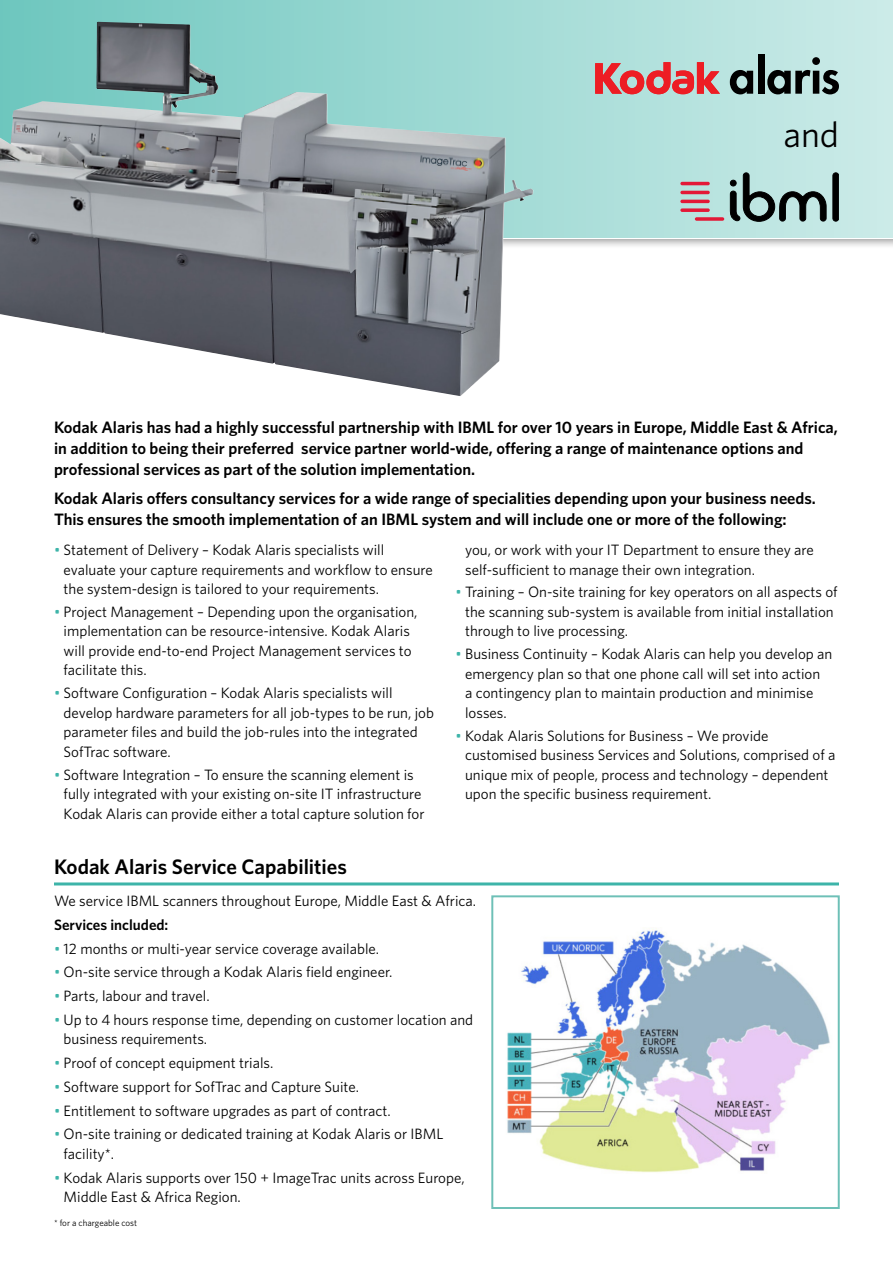
<style>
.page{position:relative;width:893px;height:1263px;background:#fff}
.page>*{position:absolute;margin:0;border:0;box-sizing:border-box;transform-origin:0 0}
.t1{font:36px "Whitney K";color:#000}
.t2{font:600 21px "Whitney K";color:#000}
.t3{font:600 16.5px/21px "Whitney K";color:#000}
.t4{font:15px/19.5px "Whitney K";color:#000}
.t5{font:600 15px "Whitney K";color:#000}
.t6{font:9px "Whitney K";color:#000}
.s1{color:#3db4a9}
</style>
<div class="page">
<div style="left:0;top:0;width:893px;height:238px;background:linear-gradient(to right,#6ec7be,#cceae8)"></div>
<svg style="left:680px;top:182px;width:30px;height:3px"></svg>
<svg style="left:680px;top:191px;width:30px;height:3px"></svg>
<svg style="left:680px;top:200px;width:44px;height:21px"></svg>
<svg style="left:730px;top:172px;width:109px;height:50px;background:#7c9593"></svg>
<svg style="left:595px;top:62px;width:125px;height:32px;background:#d27678"></svg>
<svg style="left:730px;top:70px;width:23px;height:24px"></svg>
<div style="left:758px;top:54px;width:6px;height:40px;background:#000"></div>
<svg style="left:767px;top:57px;width:72px;height:37px;background:#778d8b"></svg>
<img style="left:0;top:22px;width:533px;height:374px">
<hr style="left:54px;top:882px;width:785px;height:3px;background:#3db4a9">
<img style="left:507px;top:928px;width:323px;height:245px">
<div style="left:491px;top:895px;width:349px;height:314px;border:2px solid #6ec0b7"></div>
<h1 class="t1" style="left:783px;top:113px;width:57px">and</h1>
<p class="t3" style="left:54px;top:416px;width:785px">Kodak Alaris has had a highly successful partnership with IBML for over 10 years in Europe, Middle East &amp; Africa, in addition to being their preferred service partner world-wide, offering a range of maintenance options and professional services as part of the solution implementation.</p>
<p class="t3" style="left:54px;top:488px;width:763px">Kodak Alaris offers consultancy services for a wide range of specialities depending upon your business needs.<br>This ensures the smooth implementation of an IBML system and will include one or more of the following:</p>
<p class="t4" style="left:64px;top:540px;width:371px;text-indent:-10px"><span class="s1">•</span> Statement of Delivery – Kodak Alaris specialists will evaluate your capture requirements and workflow to ensure the system-design is tailored to your requirements.</p>
<p class="t4" style="left:64px;top:602px;width:355px;text-indent:-10px"><span class="s1">•</span> Project Management – Depending upon the organisation, implementation can be resource-intensive. Kodak Alaris will provide end-to-end Project Management services to facilitate this.</p>
<p class="t4" style="left:64px;top:683px;width:372px;text-indent:-10px"><span class="s1">•</span> Software Configuration – Kodak Alaris specialists will develop hardware parameters for all job-types to be run, job parameter files and build the job-rules into the integrated SofTrac software.</p>
<p class="t4" style="left:64px;top:764px;width:362px;text-indent:-10px"><span class="s1">•</span> Software Integration – To ensure the scanning element is fully integrated with your existing on-site IT infrastructure<br>Kodak Alaris can provide either a total capture solution for</p>
<p class="t4" style="left:465px;top:540px;width:350px">you, or work with your IT Department to ensure they are self-sufficient to manage their own integration.</p>
<p class="t4" style="left:465px;top:582px;width:374px;text-indent:-10px"><span class="s1">•</span> Training – On-site training for key operators on all aspects of the scanning sub-system is available from initial installation through to live processing.</p>
<p class="t4" style="left:465px;top:644px;width:369px;text-indent:-10px"><span class="s1">•</span> Business Continuity – Kodak Alaris can help you develop an emergency plan so that one phone call will set into action<br>a contingency plan to maintain production and minimise losses.</p>
<p class="t4" style="left:465px;top:725px;width:372px;text-indent:-10px"><span class="s1">•</span> Kodak Alaris Solutions for Business – We provide customised business Services and Solutions, comprised of a unique mix of people, process and technology – dependent upon the specific business requirement.</p>
<h2 class="t2" style="left:54px;top:854px;width:294px">Kodak Alaris Service Capabilities</h2>
<p class="t4" style="left:54px;top:891px;width:424px">We service IBML scanners throughout Europe, Middle East &amp; Africa.</p>
<p class="t5" style="left:54px;top:916px;width:116px">Services included:</p>
<p class="t4" style="left:54px;top:938px;width:327px"><span class="s1">•</span> 12 months or multi-year service coverage available.</p>
<p class="t4" style="left:54px;top:962px;width:340px"><span class="s1">•</span> On-site service through a Kodak Alaris field engineer.</p>
<p class="t4" style="left:54px;top:986px;width:157px"><span class="s1">•</span> Parts, labour and travel.</p>
<p class="t4" style="left:64px;top:1010px;width:411px;text-indent:-10px"><span class="s1">•</span> Up to 4 hours response time, depending on customer location and business requirements.</p>
<p class="t4" style="left:54px;top:1053px;width:221px"><span class="s1">•</span> Proof of concept equipment trials.</p>
<p class="t4" style="left:54px;top:1077px;width:307px"><span class="s1">•</span> Software support for SofTrac and Capture Suite.</p>
<p class="t4" style="left:54px;top:1100px;width:338px"><span class="s1">•</span> Entitlement to software upgrades as part of contract.</p>
<p class="t4" style="left:64px;top:1124px;width:381px;text-indent:-10px"><span class="s1">•</span> On-site training or dedicated training at Kodak Alaris or IBML facility*.</p>
<p class="t4" style="left:64px;top:1167px;width:403px;text-indent:-10px"><span class="s1">•</span> Kodak Alaris supports over 150 + ImageTrac units across Europe,<br>Middle East &amp; Africa Region.</p>
<p class="t6" style="left:54px;top:1217px;width:85px">* for a chargeable cost</p>
</div>
